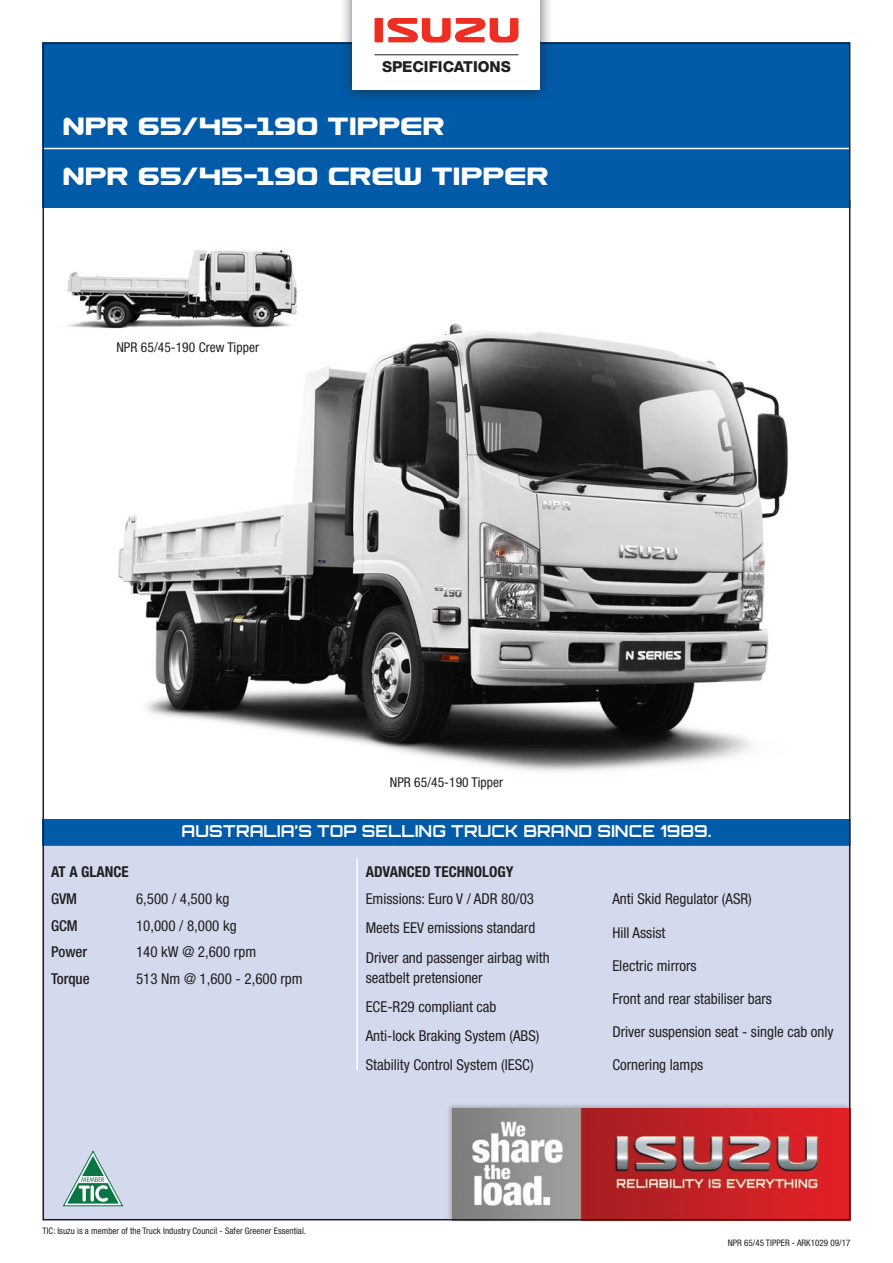
<style>
.page{position:relative;width:893px;height:1263px;background:#fff}
.page>*{position:absolute;margin:0;border:0;box-sizing:border-box;transform-origin:0 0}
.t1{font:30px "Usuzi Oz";color:#fff}
.t2{font:700 16.5px "Orbitron";letter-spacing:.005em;color:#fff}
.t3{font:800 15.15px "Helvetica Neue";color:#231f20}
.COVER_-_table{font:condensed 15px/20.5px "Helvetica Neue";color:#231f20}
.t4{font:700 condensed 15px "Helvetica Neue";color:#231f20}
.COVER_-_table-2{font:500 condensed 15px "Helvetica Neue";color:#231f20}
.REGULAR{font:condensed 13.5px "Helvetica Neue";letter-spacing:.005em;color:#231f20}
.REGULAR-2{font:condensed 9px "Helvetica Neue";letter-spacing:.005em;color:#231f20}
</style>
<div class="page">
<div style="left:43px;top:816px;width:807px;height:30px;background:#015ba9"></div>
<div style="left:46px;top:846px;width:801px;height:371px;background:#d3daed"></div>
<hr style="left:356px;top:992px;width:2px;height:78px;background:#fff">
<hr style="left:356px;top:858px;width:2px;height:26px;background:#fff">
<hr style="left:356px;top:884px;width:2px;height:108px;background:#fff">
<div style="left:43px;top:43px;width:807px;height:165px;background:#015ba9"></div>
<hr style="left:43px;top:148px;width:807px;height:1px;background:#fff">
<img style="left:46px;top:323px;width:801px;height:495px">
<img style="left:56px;top:250px;width:263px;height:91px">
<div style="left:446px;top:1102px;width:407px;height:121px;background:#231f20;opacity:.3"></div>
<img style="left:453px;top:1109px;width:394px;height:108px">
<div style="left:339px;top:0;width:215px;height:104px;background:#231f20;opacity:.75"></div>
<div style="left:353px;top:0;width:187px;height:89px;background:#fff"></div>
<svg style="left:374px;top:18px;width:144px;height:25px"></svg>
<hr style="left:374px;top:54px;width:144px;height:1px;background:#231f20">
<svg style="left:62px;top:1150px;width:62px;height:56px;background:#9fc2be"></svg>
<p class="t3" style="left:382px;top:57px;width:130px">SPECIFICATIONS</p>
<p class="t1" style="left:64px;top:111px;width:383px">NPR 65/45-19O Tipper</p>
<p class="t1" style="left:64px;top:160px;width:487px">NPR 65/45-19O Crew Tipper</p>
<p class="REGULAR" style="left:116px;top:339px;width:144px">NPR 65/45-190 Crew Tipper</p>
<p class="REGULAR" style="left:390px;top:774px;width:115px">NPR 65/45-190 Tipper</p>
<p class="t2" style="left:182px;top:821px;width:531px">AUSTRALIA’S TOP SELLING TRUCK BRAND SINCE 1989.</p>
<p class="t4" style="left:51px;top:863px;width:79px">AT A GLANCE</p>
<p class="t4" style="left:366px;top:863px;width:149px">ADVANCED TECHNOLOGY</p>
<p class="COVER_-_table-2" style="left:51px;top:890px;width:28px">GVM</p>
<p class="COVER_-_table-2" style="left:51px;top:916px;width:28px">GCM</p>
<p class="COVER_-_table-2" style="left:51px;top:943px;width:38px">Power</p>
<p class="COVER_-_table-2" style="left:51px;top:969px;width:40px">Torque</p>
<p class="COVER_-_table" style="left:136px;top:889px;width:95px">6,500 / 4,500 kg</p>
<p class="COVER_-_table" style="left:136px;top:915px;width:102px">10,000 / 8,000 kg</p>
<p class="COVER_-_table" style="left:136px;top:942px;width:122px">140 kW @ 2,600 rpm</p>
<p class="COVER_-_table" style="left:136px;top:968px;width:168px">513 Nm @ 1,600 - 2,600 rpm</p>
<p class="COVER_-_table" style="left:366px;top:889px;width:170px">Emissions: Euro V / ADR 80/03</p>
<p class="COVER_-_table" style="left:366px;top:918px;width:171px">Meets EEV emissions standard</p>
<p class="COVER_-_table" style="left:366px;top:947px;width:185px">Driver and passenger airbag with seatbelt pretensioner</p>
<p class="COVER_-_table" style="left:366px;top:996px;width:132px">ECE-R29 compliant cab</p>
<p class="COVER_-_table" style="left:366px;top:1025px;width:175px">Anti-lock Braking System (ABS)</p>
<p class="COVER_-_table" style="left:366px;top:1054px;width:169px">Stability Control System (IESC)</p>
<p class="REGULAR-2" style="left:43px;top:1225px;width:265px">TIC: Isuzu is a member of the Truck Industry Council - Safer Greener Essential.</p>
<p class="COVER_-_table" style="left:612px;top:889px;width:141px">Anti Skid Regulator (ASR)</p>
<p class="COVER_-_table" style="left:612px;top:922px;width:55px">Hill Assist</p>
<p class="COVER_-_table" style="left:612px;top:955px;width:86px">Electric mirrors</p>
<p class="COVER_-_table" style="left:612px;top:988px;width:161px">Front and rear stabiliser bars</p>
<p class="COVER_-_table" style="left:612px;top:1021px;width:223px">Driver suspension seat - single cab only</p>
<p class="COVER_-_table" style="left:612px;top:1054px;width:93px">Cornering lamps</p>
<p class="REGULAR-2" style="left:728px;top:1237px;width:124px">NPR 65/45 TIPPER - ARK1029 09/17</p>
</div>
